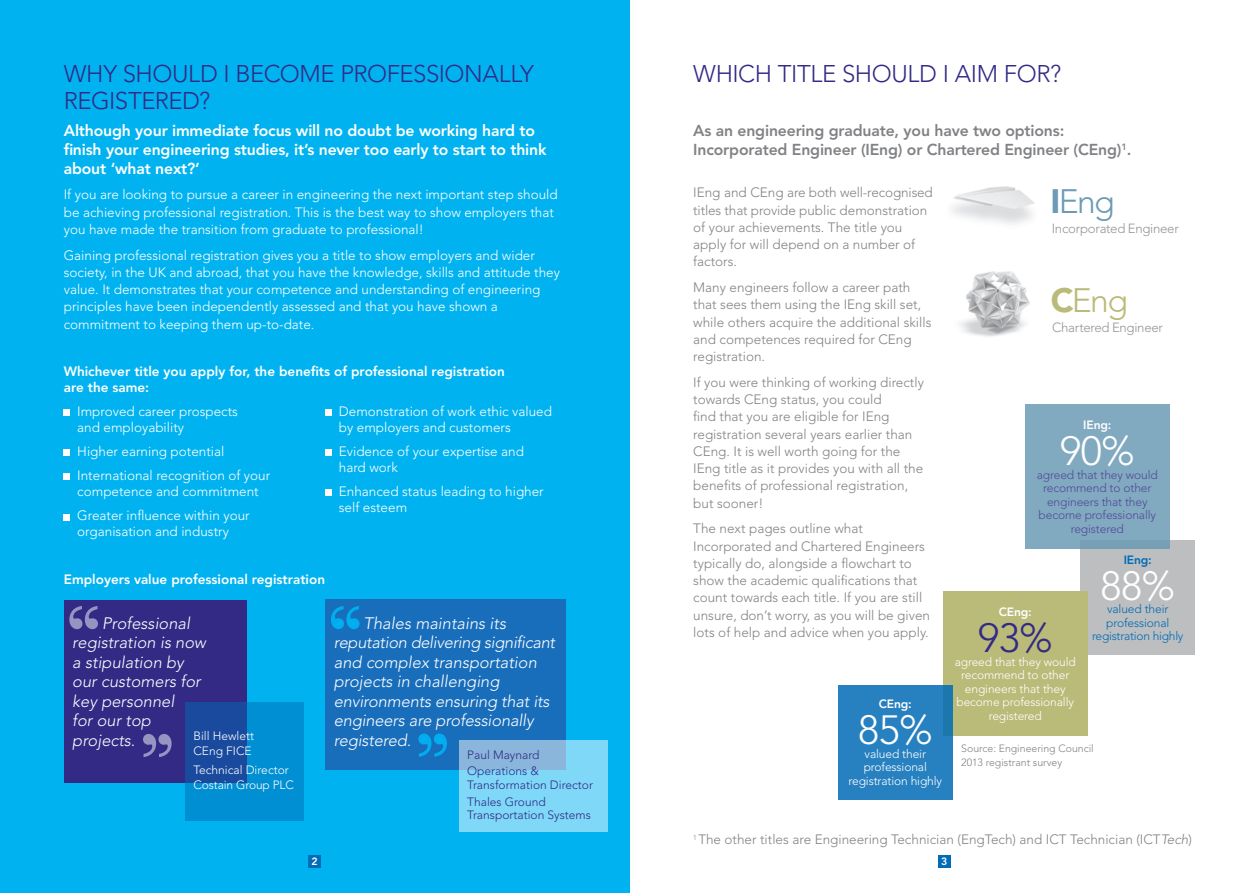
<style>
.page{position:relative;width:1259px;height:893px;background:#fff}
.page>*{position:absolute;margin:0;border:0;box-sizing:border-box;transform-origin:0 0}
.t1{font:600 72px "Baskerville";color:#fff}
.t2{font:600 72px "Baskerville";color:#00aeef}
.t3{font:300 40.5px "Avenir LT Std";color:#fff}
.t4{font:300 40.5px "Avenir LT Std";color:#332a86}
.t5{font:300 33.6px "Avenir LT Std";color:#baba79}
.t6{font:300 33.6px "Avenir LT Std";color:#6b9bb5}
.t7{font:300 24px/27px "Avenir LT Std";letter-spacing:-.015em;color:#332a86}
.t8{font:italic 300 16.5px/19.5px "Avenir";color:#fff}
.t9{font:800 15.75px/18.8px "Avenir LT Std";letter-spacing:-.01em;color:#fff}
.t10{font:800 15.75px/18.8px "Avenir LT Std";letter-spacing:-.01em;color:#808285}
.t11{font:300 13.5px/17.2px "Avenir LT Std";color:#808285}
.t12{font:300 13.5px/17.2px "Avenir LT Std";color:#fff}
.t13{font:800 13.5px/15.8px "Avenir LT Std";color:#fff}
.t14{font:300 13.2px "Avenir LT Std";letter-spacing:-.02em;color:#939598}
.t15{font:300 12px/13.5px "Avenir LT Std";letter-spacing:-.01em;color:#fff}
.t16{font:300 12px/13.5px "Avenir LT Std";letter-spacing:-.01em;color:#332a86}
.t17{font:300 12px/13.5px "Avenir LT Std";letter-spacing:-.01em;color:#006bb6;text-align:center}
.t18{font:800 12px "Avenir LT Std";letter-spacing:-.01em;color:#fff}
.t19{font:800 12px "Avenir LT Std";color:#006bb6}
.t20{font:300 10.5px/13.5px "Avenir LT Std";color:#808285}
.t21{font:800 10.5px "Avenir LT Std";color:#fff}
.s1{font-weight:900}
.s2{font-family:"Avenir";font-style:italic}
</style>
<div class="page">
<div style="left:0;top:0;width:629px;height:893px;background:#00b3f0"></div>
<svg style="left:64px;top:410px;width:6px;height:6px"></svg>
<svg style="left:64px;top:450px;width:6px;height:6px"></svg>
<svg style="left:64px;top:474px;width:6px;height:6px"></svg>
<svg style="left:64px;top:514px;width:6px;height:6px"></svg>
<div style="left:325px;top:410px;width:7px;height:6px;background:#fff"></div>
<div style="left:325px;top:450px;width:7px;height:6px;background:#fff"></div>
<div style="left:325px;top:490px;width:7px;height:6px;background:#fff"></div>
<img style="left:960px;top:271px;width:70px;height:66px">
<img style="left:952px;top:186px;width:82px;height:38px">
<div style="left:64px;top:600px;width:183px;height:182px;background:#332a86"></div>
<svg style="left:185px;top:702px;width:119px;height:118px;background:#0876bf"></svg>
<div style="left:1080px;top:540px;width:115px;height:115px;background:#bcbec0"></div>
<div style="left:1025px;top:404px;width:144px;height:145px;background:#81aac0"></div>
<div style="left:943px;top:591px;width:144px;height:145px;background:#baba79"></div>
<div style="left:838px;top:685px;width:114px;height:114px;background:#2781c1"></div>
<div style="left:325px;top:600px;width:241px;height:170px;background:#196ebb"></div>
<svg style="left:459px;top:740px;width:149px;height:91px;background:#81cff0"></svg>
<div style="left:308px;top:855px;width:13px;height:12px;background:#006bb6"></div>
<div style="left:938px;top:855px;width:12px;height:12px;background:#006bb6"></div>
<h3 class="t7" style="left:64px;top:60px;width:472px">WHY SHOULD I BECOME PROFESSIONALLY<br>REGISTERED?</h3>
<p class="t9" style="left:64px;top:121px;width:484px">Although your immediate focus will no doubt be working hard to finish your engineering studies, it’s never too early to start to think about ‘what next?’</p>
<p class="t12" style="left:64px;top:186px;width:495px">If you are looking to pursue a career in engineering the next important step should be achieving professional registration. This is the best way to show employers that you have made the transition from graduate to professional!</p>
<p class="t12" style="left:64px;top:246px;width:498px">Gaining professional registration gives you a title to show employers and wider society, in the UK and abroad, that you have the knowledge, skills and attitude they value. It demonstrates that your competence and understanding of engineering principles have been independently assessed and that you have shown a commitment to keeping them up-to-date.</p>
<p class="t13" style="left:64px;top:363px;width:443px">Whichever title you apply for, the benefits of professional registration are the same:</p>
<p class="t12" style="left:77px;top:403px;width:162px;line-height:15.8px">Improved career prospects and employability</p>
<p class="t12" style="left:77px;top:439px;width:194px;line-height:24.3px">Higher earning potential<br>International recognition of your</p>
<p class="t12" style="left:77px;top:479px;width:183px;line-height:24.3px">competence and commitment<br>Greater influence within your</p>
<p class="t12" style="left:77px;top:523px;width:153px">organisation and industry</p>
<p class="t12" style="left:339px;top:403px;width:215px;line-height:15.8px">Demonstration of work ethic valued by employers and customers</p>
<p class="t12" style="left:339px;top:443px;width:187px;line-height:15.8px">Evidence of your expertise and hard work</p>
<p class="t12" style="left:339px;top:483px;width:206px;line-height:15.8px">Enhanced status leading to higher self esteem</p>
<p class="t13" style="left:64px;top:572px;width:263px">Employers value professional registration</p>
<h1 class="t1" style="left:66px;top:589px;width:37px">‘‘</h1>
<p class="t8" style="left:72px;top:614px;width:135px;text-indent:30px">Professional registration is now a stipulation by our customers for key personnel<br>for our top projects.</p>
<p class="t15" style="left:193px;top:729px;width:62px;line-height:15px">Bill Hewlett<br>CEng FICE</p>
<p class="t15" style="left:193px;top:762px;width:102px;line-height:15px">Technical Director<br>Costain Group PLC</p>
<h1 class="t1" style="left:139px;top:717px;width:37px">’’</h1>
<h1 class="t2" style="left:327px;top:589px;width:37px">‘‘</h1>
<p class="t8" style="left:334px;top:614px;width:223px;text-indent:30px">Thales maintains its reputation delivering significant and complex transportation projects in challenging environments ensuring that its engineers are professionally registered.</p>
<p class="t16" style="left:467px;top:746px;width:74px;line-height:16.6px">Paul Maynard<br>Operations &amp;</p>
<p class="t16" style="left:467px;top:776px;width:127px;line-height:16.6px">Transformation Director<br>Thales Ground</p>
<p class="t16" style="left:467px;top:808px;width:125px">Transportation Systems</p>
<h1 class="t2" style="left:415px;top:716px;width:37px">’’</h1>
<h3 class="t7" style="left:693px;top:60px;width:369px">WHICH TITLE SHOULD I AIM FOR?</h3>
<p class="t10" style="left:693px;top:121px;width:439px">As an engineering graduate, you have two options:<br>Incorporated Engineer (IEng) or Chartered Engineer (CEng)<sup>1</sup>.</p>
<p class="t11" style="left:693px;top:184px;width:241px">IEng and CEng are both well-recognised titles that provide public demonstration of your achievements. The title you apply for will depend on a number of factors.</p>
<p class="t11" style="left:693px;top:279px;width:240px">Many engineers follow a career path that sees them using the IEng skill set, while others acquire the additional skills and competences required for CEng registration.</p>
<p class="t11" style="left:693px;top:374px;width:232px">If you were thinking of working directly towards CEng status, you could<br>find that you are eligible for IEng registration several years earlier than CEng. It is well worth going for the IEng title as it provides you with all the benefits of professional registration, but sooner!</p>
<p class="t11" style="left:693px;top:520px;width:238px">The next pages outline what Incorporated and Chartered Engineers typically do, alongside a flowchart to show the academic qualifications that count towards each title. If you are still unsure, don’t worry, as you will be given lots of help and advice when you apply.</p>
<h3 class="t6" style="left:1050px;top:182px;width:66px"><span class="s1">I</span>Eng</h3>
<p class="t14" style="left:1052px;top:221px;width:128px">Incorporated Engineer</p>
<h3 class="t5" style="left:1050px;top:281px;width:79px"><span class="s1">C</span>Eng</h3>
<p class="t14" style="left:1052px;top:319px;width:112px">Chartered Engineer</p>
<p class="t18" style="left:1083px;top:418px;width:30px">IEng:</p>
<p class="t16" style="left:1036px;top:468px;width:123px">agreed that they would</p>
<h2 class="t3" style="left:1060px;top:427px;width:76px">90%</h2>
<p class="t16" style="left:1038px;top:481px;width:119px;text-align:center">recommend to other engineers that they become professionally registered</p>
<p class="t19" style="left:1123px;top:552px;width:30px">IEng:</p>
<h2 class="t3" style="left:1100px;top:562px;width:76px">88%</h2>
<p class="t17" style="left:1092px;top:602px;width:93px">valued their professional registration highly</p>
<p class="t18" style="left:998px;top:605px;width:35px">CEng:</p>
<p class="t15" style="left:954px;top:655px;width:123px">agreed that they would</p>
<h2 class="t4" style="left:978px;top:614px;width:76px">93%</h2>
<p class="t15" style="left:956px;top:668px;width:119px;text-align:center">recommend to other engineers that they become professionally registered</p>
<p class="t18" style="left:879px;top:697px;width:35px">CEng:</p>
<h2 class="t3" style="left:858px;top:707px;width:76px">85%</h2>
<p class="t15" style="left:848px;top:747px;width:95px;text-align:center">valued their professional registration highly</p>
<p class="t20" style="left:961px;top:742px;width:134px">Source: Engineering Council<br>2013 registrant survey</p>
<p class="t11" style="left:693px;top:830px;width:500px"><sup>1</sup> The other titles are Engineering Technician (EngTech) and ICT Technician (ICT<span class="s2">Tech</span>)</p>
<p class="t21" style="left:312px;top:855px;width:8px">2</p>
<p class="t21" style="left:941px;top:855px;width:8px">3</p>
</div>
